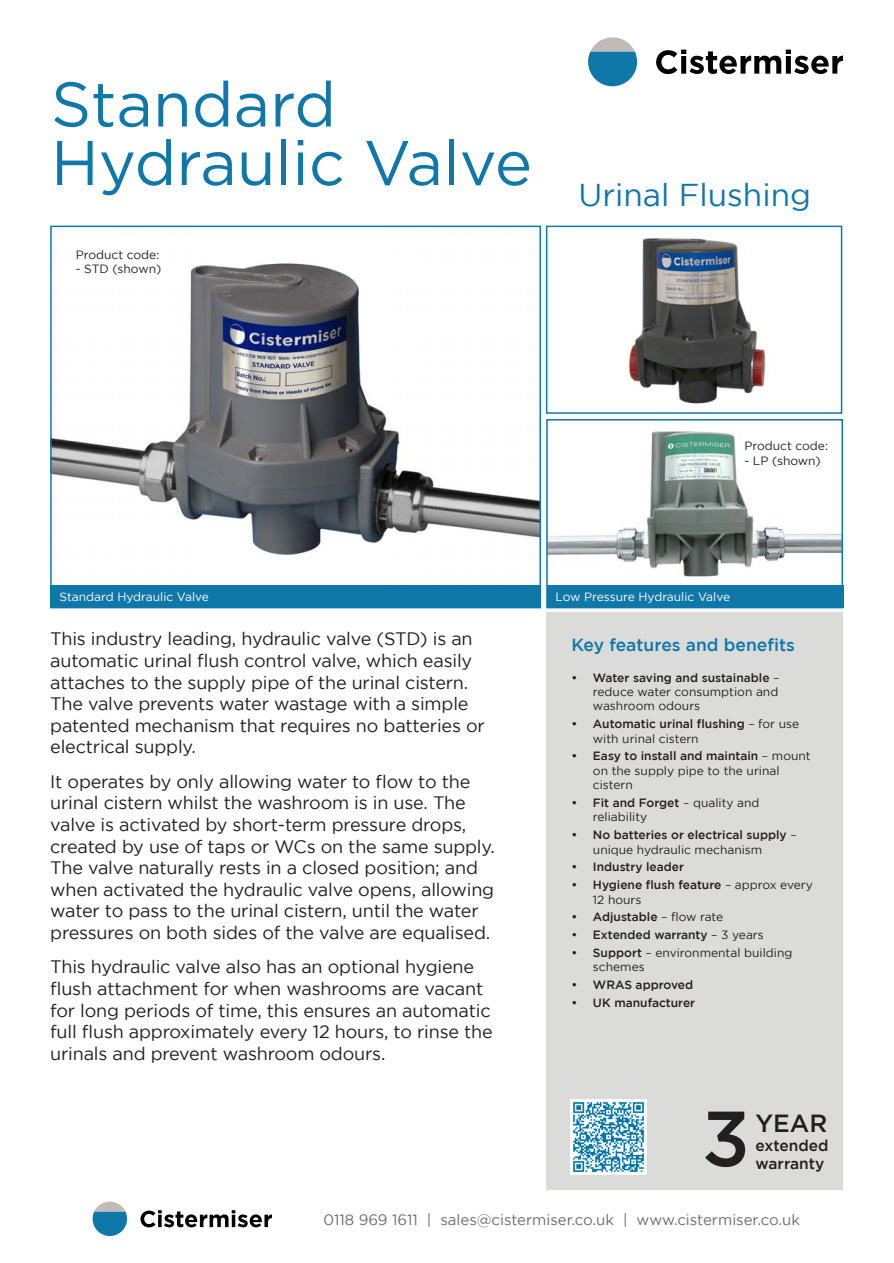
<style>
.page{position:relative;width:894px;height:1263px;background:#fff}
.page>*{position:absolute;margin:0;border:0;box-sizing:border-box;transform-origin:0 0}
.t1{font:500 77.85px "Gotham";color:#231f20}
.t2{font:63px "Gotham";color:#1077a9}
.t3{font:31.5px "Gotham";color:#1077a9}
.t4{font:500 24.75px "Gotham";color:#231f20}
.t5{font:18px/21.6px "Gotham";letter-spacing:-.01em;color:#231f20}
.t6{font:500 17.4px "Gotham";color:#1077a9}
.t7{font:500 15.45px "Gotham";color:#231f20}
.t8{font:15px "Gotham";color:#6c6d70}
.t9{font:12px/14.4px "Gotham";color:#231f20}
.t10{font:500 12px/14.4px "Gotham";color:#231f20}
.t11{font:12px "Gotham";color:#fff}
.s1{font-weight:500}
.s2{font-weight:400}
</style>
<div class="page">
<img style="left:53px;top:263px;width:485px;height:292px">
<img style="left:628px;top:238px;width:138px;height:166px">
<div style="left:546px;top:226px;width:296px;height:188px;border:2px solid #1077a9"></div>
<img style="left:549px;top:431px;width:290px;height:146px">
<div style="left:546px;top:419px;width:296px;height:189px;border:2px solid #1077a9"></div>
<div style="left:546px;top:613px;width:296px;height:577px;background:#dbdcda"></div>
<img style="left:571px;top:1100px;width:75px;height:75px">
<svg style="left:656px;top:50px;width:186px;height:24px"></svg>
<svg style="left:588px;top:37px;width:49px;height:49px"></svg>
<div style="left:547px;top:585px;width:296px;height:23px;background:#1077a9"></div>
<div style="left:51px;top:585px;width:490px;height:23px;background:#1077a9"></div>
<svg style="left:140px;top:1210px;width:132px;height:17px"></svg>
<svg style="left:93px;top:1201px;width:34px;height:35px"></svg>
<p class="t2" style="left:51px;top:69px;width:287px">Standard</p>
<p class="t2" style="left:51px;top:128px;width:482px">Hydraulic Valve</p>
<p class="t9" style="left:76px;top:247px;width:85px">Product code:</p>
<p class="t9" style="left:76px;top:261px;width:87px">- STD (shown)</p>
<p class="t3" style="left:578px;top:177px;width:234px">Urinal Flushing</p>
<p class="t9" style="left:744px;top:439px;width:85px">Product code:</p>
<p class="t9" style="left:744px;top:453px;width:78px">- LP (shown)</p>
<p class="t11" style="left:59px;top:590px;width:151px">Standard Hydraulic Valve</p>
<p class="t11" style="left:555px;top:590px;width:176px">Low Pressure Hydraulic Valve</p>
<p class="t5" style="left:50px;top:628px;width:436px">This industry leading, hydraulic valve (STD) is an automatic urinal flush control valve, which easily attaches to the supply pipe of the urinal cistern.<br>The valve prevents water wastage with a simple patented mechanism that requires no batteries or electrical supply.</p>
<p class="t5" style="left:50px;top:770px;width:446px">It operates by only allowing water to flow to the urinal cistern whilst the washroom is in use. The valve is activated by short-term pressure drops, created by use of taps or WCs on the same supply.<br>The valve naturally rests in a closed position; and when activated the hydraulic valve opens, allowing water to pass to the urinal cistern, until the water pressures on both sides of the valve are equalised.</p>
<p class="t5" style="left:50px;top:956px;width:444px">This hydraulic valve also has an optional hygiene flush attachment for when washrooms are vacant for long periods of time, this ensures an automatic full flush approximately every 12 hours, to rinse the urinals and prevent washroom odours.</p>
<p class="t6" style="left:571px;top:635px;width:225px">Key features and benefits</p>
<p class="t9" style="left:593px;top:670px;width:188px;text-align:justify;text-indent:-21px"><span class="s1">• Water saving and sustainable</span> – reduce water consumption and washroom odours</p>
<p class="t10" style="left:593px;top:716px;width:208px;text-indent:-21px">• Automatic urinal flushing <span class="s2">– for use with urinal cistern</span></p>
<p class="t9" style="left:593px;top:749px;width:219px;text-indent:-21px"><span class="s1">• Easy to install and maintain</span> – mount on the supply pipe to the urinal cistern</p>
<p class="t9" style="left:593px;top:795px;width:168px;text-indent:-21px"><span class="s1">• Fit and Forget</span> – quality and reliability</p>
<p class="t10" style="left:593px;top:827px;width:205px;text-indent:-21px">• No batteries or electrical supply <span class="s2">– unique hydraulic mechanism</span></p>
<p class="t10" style="left:571px;top:860px;width:114px">• Industry leader</p>
<p class="t10" style="left:593px;top:877px;width:221px;text-indent:-21px">• Hygiene flush feature <span class="s2">– approx every<br>12 hours</span></p>
<p class="t10" style="left:571px;top:910px;width:153px">• Adjustable <span class="s2">– flow rate</span></p>
<p class="t10" style="left:571px;top:927px;width:194px">• Extended warranty <span class="s2">– 3 years</span></p>
<p class="t9" style="left:593px;top:945px;width:201px;text-indent:-21px"><span class="s1">• Support</span> – environmental building schemes</p>
<p class="t10" style="left:571px;top:977px;width:123px">• WRAS approved</p>
<p class="t10" style="left:571px;top:995px;width:125px">• UK manufacturer</p>
<p class="t1" style="left:701px;top:1094px;width:50px">3</p>
<p class="t4" style="left:755px;top:1109px;width:73px">YEAR</p>
<p class="t7" style="left:755px;top:1136px;width:74px">extended</p>
<p class="t7" style="left:755px;top:1155px;width:70px">warranty</p>
<p class="t8" style="left:323px;top:1211px;width:478px">0118 969 1611 | sales@cistermiser.co.uk | www.cistermiser.co.uk</p>
</div>
